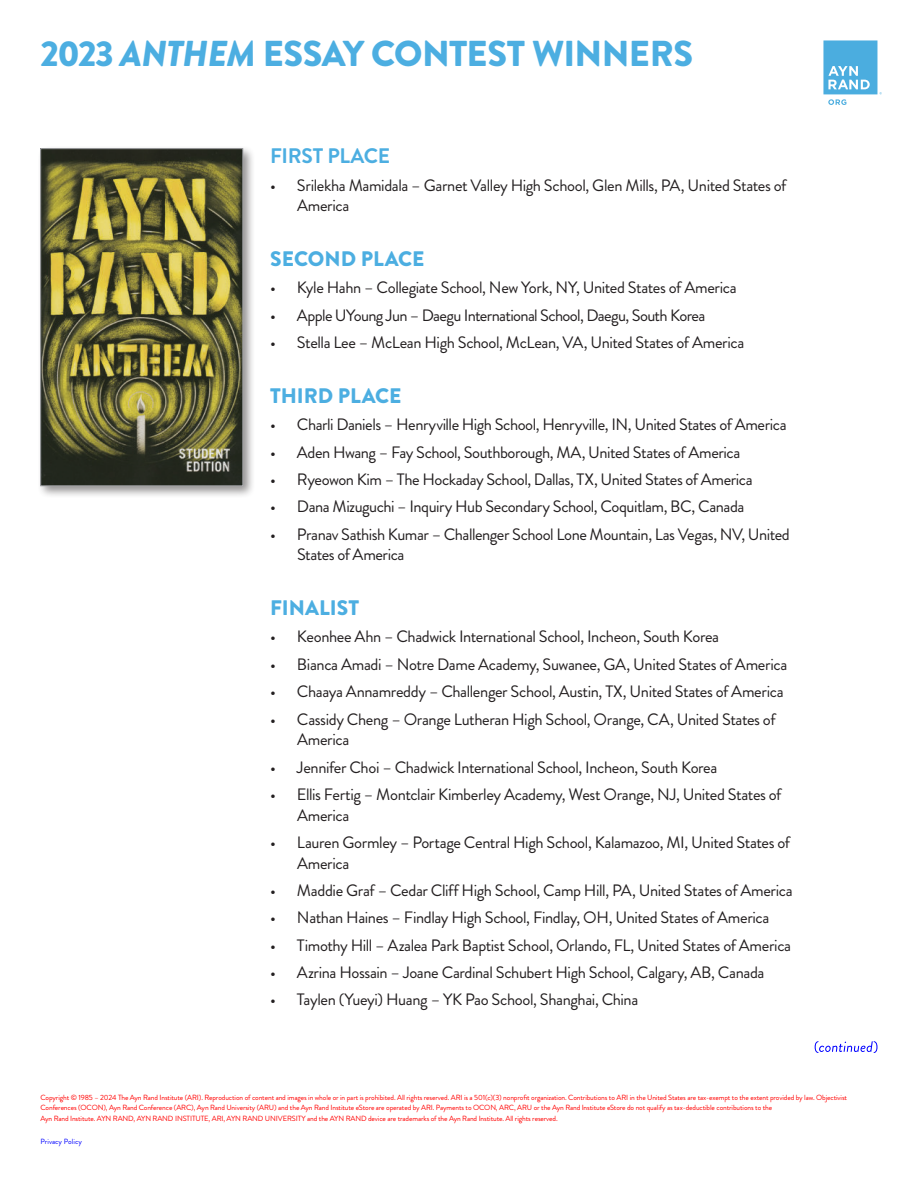
<style>
.page{position:relative;width:918px;height:1188px;background:#fff}
.page>*{position:absolute;margin:0;border:0;box-sizing:border-box;transform-origin:0 0}
.t1{font:900 36px "Brandon Grotesque";letter-spacing:-.02em;color:#4caee1}
.t2{font:900 21px "Brandon Grotesque";color:#4caee1}
.t3{font:700 21px "Brandon Grotesque";letter-spacing:-.015em;color:#4caee1}
.t4{font:16.5px/20.7px "Brandon Grotesque";letter-spacing:-.025em;color:#231f20}
.t5{font:7.5px/10.5px "Brandon Grotesque";letter-spacing:-.015em;color:#f00}
.t6{font:7.5px "Brandon Grotesque";letter-spacing:.005em;color:#00f}
.s1{font-style:italic}
</style>
<div class="page">
<div style="left:37px;top:145px;width:219px;height:354px;background:#231f20;opacity:.5"></div>
<img style="left:43px;top:151px;width:198px;height:333px">
<div style="left:41px;top:149px;width:202px;height:337px;border:1px solid #a8a9ad"></div>
<svg style="left:823px;top:40px;width:59px;height:65px"></svg>
<svg style="left:815px;top:1041px;width:63px;height:12px"></svg>
<h1 class="t1" style="left:40px;top:32px;width:654px">2023 <span class="s1">ANTHEM</span> ESSAY CONTEST WINNERS</h1>
<p class="t3" style="left:270px;top:144px;width:121px">FIRST PLACE</p>
<p class="t4" style="left:297px;top:175px;width:491px;text-indent:-27px">• Srilekha Mamidala – Garnet Valley High School, Glen Mills, PA, United States of<br>America</p>
<p class="t2" style="left:270px;top:246px;width:156px">SECOND PLACE</p>
<p class="t4" style="left:270px;top:278px;width:468px">• Kyle Hahn – Collegiate School, New York, NY, United States of America</p>
<p class="t4" style="left:270px;top:305px;width:437px">• Apple UYoung Jun – Daegu International School, Daegu, South Korea</p>
<p class="t4" style="left:270px;top:333px;width:476px">• Stella Lee – McLean High School, McLean, VA, United States of America</p>
<p class="t2" style="left:270px;top:383px;width:133px">THIRD PLACE</p>
<p class="t4" style="left:270px;top:415px;width:518px">• Charli Daniels – Henryville High School, Henryville, IN, United States of America</p>
<p class="t4" style="left:270px;top:442px;width:472px">• Aden Hwang – Fay School, Southborough, MA, United States of America</p>
<p class="t4" style="left:270px;top:470px;width:484px">• Ryeowon Kim – The Hockaday School, Dallas, TX, United States of America</p>
<p class="t4" style="left:270px;top:497px;width:476px">• Dana Mizuguchi – Inquiry Hub Secondary School, Coquitlam, BC, Canada</p>
<p class="t4" style="left:297px;top:524px;width:494px;text-indent:-27px">• Pranav Sathish Kumar – Challenger School Lone Mountain, Las Vegas, NV, United<br>States of America</p>
<p class="t2" style="left:270px;top:596px;width:91px">FINALIST</p>
<p class="t4" style="left:270px;top:627px;width:451px">• Keonhee Ahn – Chadwick International School, Incheon, South Korea</p>
<p class="t4" style="left:270px;top:654px;width:519px">• Bianca Amadi – Notre Dame Academy, Suwanee, GA, United States of America</p>
<p class="t4" style="left:270px;top:682px;width:515px">• Chaaya Annamreddy – Challenger School, Austin, TX, United States of America</p>
<p class="t4" style="left:297px;top:709px;width:480px;text-indent:-27px">• Cassidy Cheng – Orange Lutheran High School, Orange, CA, United States of<br>America</p>
<p class="t4" style="left:270px;top:757px;width:449px">• Jennifer Choi – Chadwick International School, Incheon, South Korea</p>
<p class="t4" style="left:297px;top:785px;width:486px;text-indent:-27px">• Ellis Fertig – Montclair Kimberley Academy, West Orange, NJ, United States of<br>America</p>
<p class="t4" style="left:297px;top:833px;width:495px;text-indent:-27px">• Lauren Gormley – Portage Central High School, Kalamazoo, MI, United States of<br>America</p>
<p class="t4" style="left:270px;top:881px;width:524px">• Maddie Graf – Cedar Cliff High School, Camp Hill, PA, United States of America</p>
<p class="t4" style="left:270px;top:908px;width:501px">• Nathan Haines – Findlay High School, Findlay, OH, United States of America</p>
<p class="t4" style="left:270px;top:935px;width:523px">• Timothy Hill – Azalea Park Baptist School, Orlando, FL, United States of America</p>
<p class="t4" style="left:270px;top:963px;width:496px">• Azrina Hossain – Joane Cardinal Schubert High School, Calgary, AB, Canada</p>
<p class="t4" style="left:270px;top:990px;width:370px">• Taylen (Yueyi) Huang – YK Pao School, Shanghai, China</p>
<p class="t5" style="left:40px;top:1092px;width:808px">Copyright © 1985 – 2024 The Ayn Rand Institute (ARI). Reproduction of content and images in whole or in part is prohibited. All rights reserved. ARI is a 501(c)(3) nonprofit organization. Contributions to ARI in the United States are tax-exempt to the extent provided by law. Objectivist<br>Conferences (OCON), Ayn Rand Conference (ARC), Ayn Rand University (ARU) and the Ayn Rand Institute eStore are operated by ARI. Payments to OCON, ARC, ARU or the Ayn Rand Institute eStore do not qualify as tax-deductible contributions to the<br>Ayn Rand Institute. AYN RAND, AYN RAND INSTITUTE, ARI, AYN RAND UNIVERSITY and the AYN RAND device are trademarks of the Ayn Rand Institute. All rights reserved.</p>
<p class="t6" style="left:40px;top:1137px;width:43px">Privacy Policy</p>
</div>
